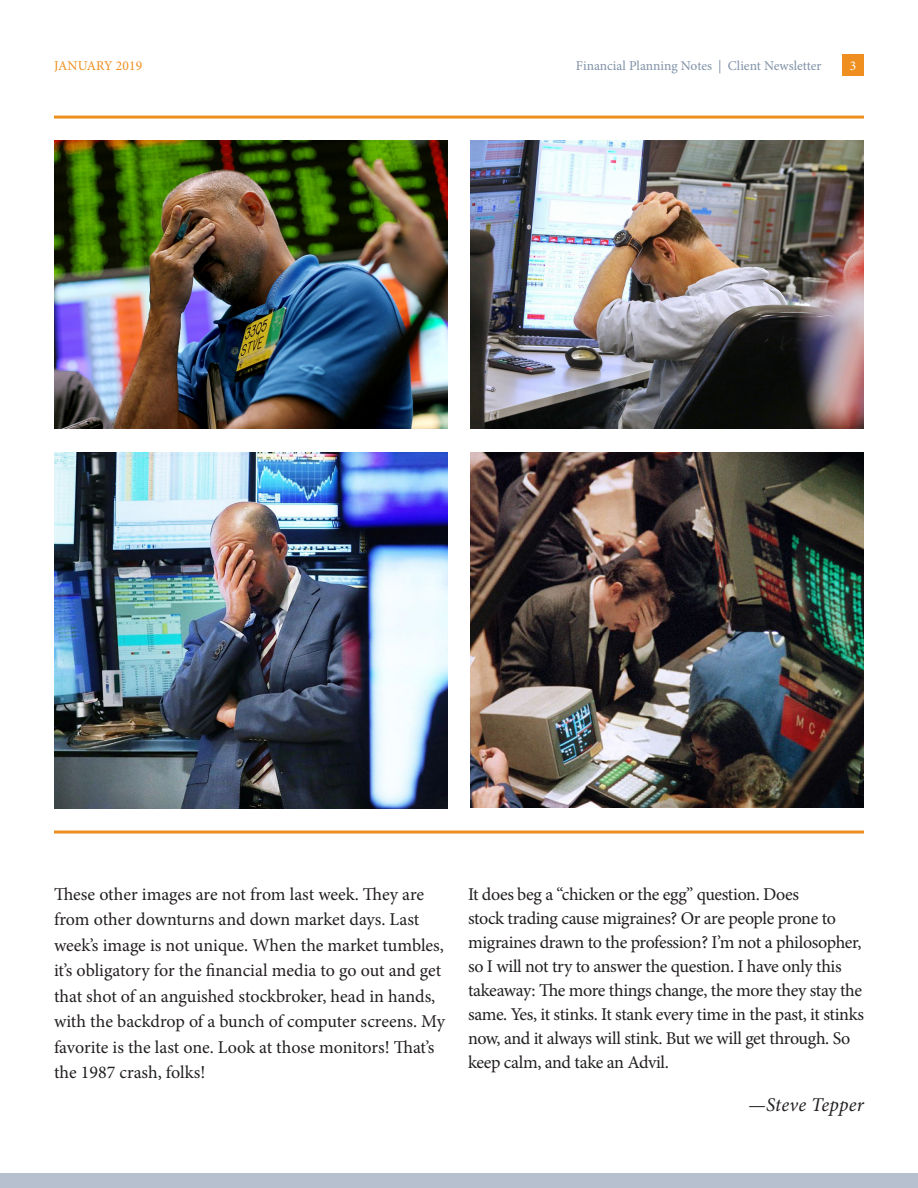
<style>
.page{position:relative;width:918px;height:1188px;background:#fff}
.page>*{position:absolute;margin:0;border:0;box-sizing:border-box;transform-origin:0 0}
.t1{font:italic 19.5px "Minion Pro";letter-spacing:.01em;color:#231f20}
.t2{font:18px/25.5px "Minion Pro";letter-spacing:-.015em;color:#231f20}
.t3{font:13.5px "Minion Pro";color:#7f91a7}
.t4{font:13.5px "Minion Pro";letter-spacing:.01em;color:#ef8f1f}
.t5{font:13.5px "Minion Pro";color:#fff}
</style>
<div class="page">
<div style="left:842px;top:54px;width:22px;height:22px;background:#ef8f1f"></div>
<div style="left:0;top:1173px;width:918px;height:15px;background:#b7c0ce"></div>
<hr style="left:54px;top:116px;width:810px;height:3px;background:#ef8f1f">
<hr style="left:54px;top:831px;width:810px;height:3px;background:#ef8f1f">
<img style="left:54px;top:140px;width:394px;height:288px">
<img style="left:54px;top:452px;width:394px;height:356px">
<img style="left:470px;top:140px;width:394px;height:288px">
<img style="left:470px;top:452px;width:394px;height:356px">
<p class="t4" style="left:54px;top:56px;width:90px">JANUARY 2019</p>
<p class="t3" style="left:576px;top:56px;width:247px">Financial Planning Notes | Client Newsletter</p>
<p class="t5" style="left:850px;top:56px;width:8px">3</p>
<p class="t2" style="left:54px;top:881px;width:393px">These other images are not from last week. They are from other downturns and down market days. Last week’s image is not unique. When the market tumbles, it’s obligatory for the financial media to go out and get that shot of an anguished stockbroker, head in hands, with the backdrop of a bunch of computer screens. My favorite is the last one. Look at those monitors! That’s the 1987 crash, folks!</p>
<p class="t2" style="left:468px;top:882px;width:397px;line-height:24px">It does beg a “chicken or the egg” question. Does<br>stock trading cause migraines? Or are people prone to migraines drawn to the profession? I’m not a philosopher, so I will not try to answer the question. I have only this takeaway: The more things change, the more they stay the same. Yes, it stinks. It stank every time in the past, it stinks now, and it always will stink. But we will get through. So keep calm, and take an Advil.</p>
<p class="t1" style="left:748px;top:1092px;width:117px">—Steve Tepper</p>
</div>
